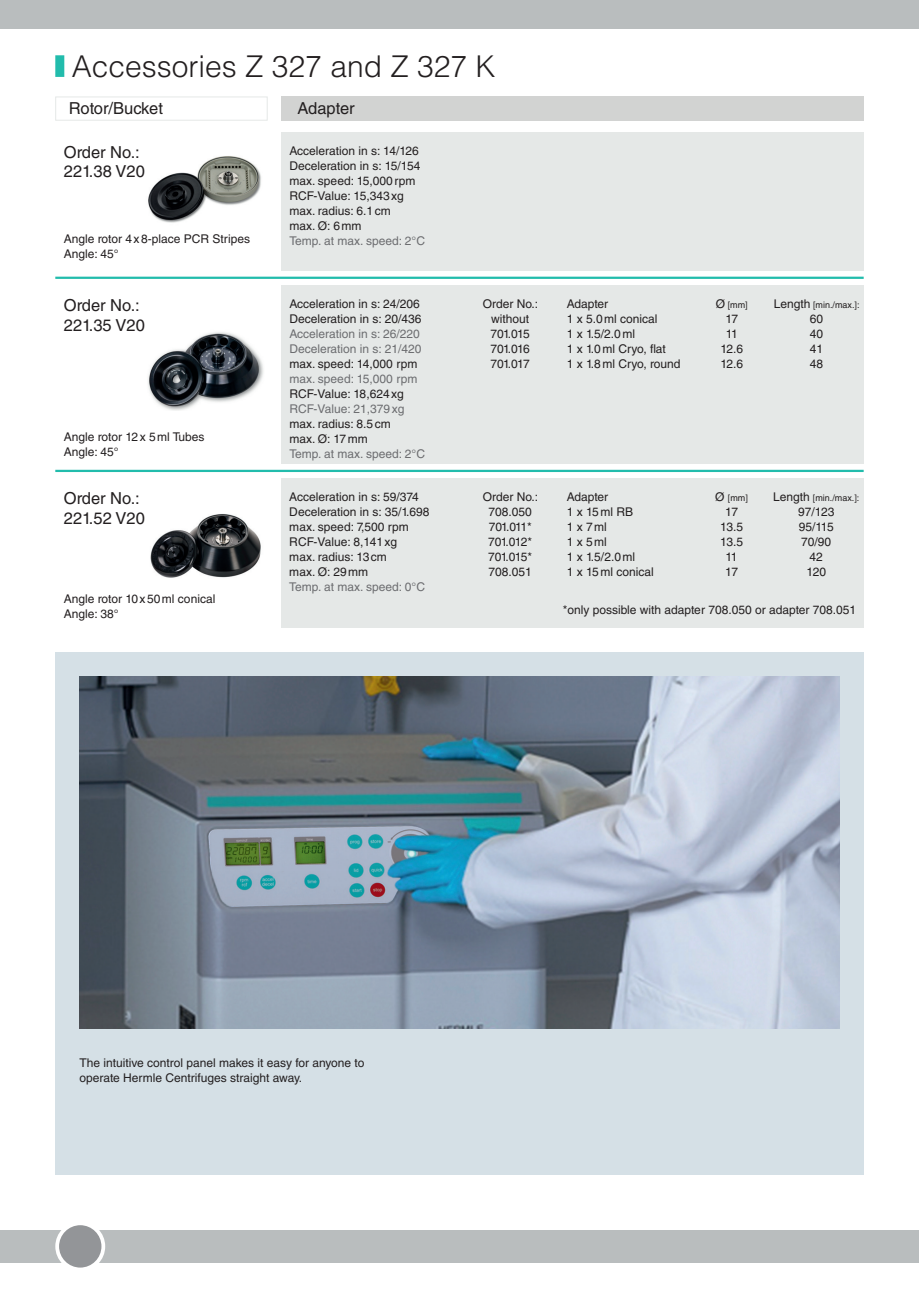
<style>
.page{position:relative;width:919px;height:1289px;background:#fff}
.page>*{position:absolute;margin:0;border:0;box-sizing:border-box;transform-origin:0 0}
.t1{font:300 30px "Helvetica LT Std";color:#231f20}
.t2{font:16.5px/19.5px "Helvetica LT Std";color:#231f20}
.t3{font:12px/15px "Helvetica LT Std";color:#231f20}
.t4{font:12px/15px "Helvetica LT Std";color:#6c6d70}
.t5{font:9px "Helvetica LT Std";color:#231f20}
.s1{font-size:12px}
</style>
<div class="page">
<div style="left:0;top:0;width:918px;height:28px;background:#b9bdbe"></div>
<div style="left:281px;top:132px;width:582px;height:138px;background:#e5e8e7"></div>
<div style="left:281px;top:285px;width:582px;height:178px;background:#e5e8e7"></div>
<div style="left:281px;top:478px;width:582px;height:150px;background:#e5e8e7"></div>
<div style="left:0;top:1229px;width:918px;height:33px;background:#b9bdbe"></div>
<div style="left:57px;top:1223px;width:46px;height:46px;background:#939598;border-radius:50%"></div>
<div style="left:55px;top:1221px;width:50px;height:50px;border:4px solid #fff;border-radius:50%"></div>
<div style="left:55px;top:652px;width:808px;height:522px;background:#d5e0e6"></div>
<img style="left:150px;top:514px;width:111px;height:64px">
<img style="left:148px;top:332px;width:116px;height:79px">
<img style="left:79px;top:676px;width:760px;height:352px">
<img style="left:148px;top:156px;width:113px;height:67px">
<hr style="left:55px;top:277px;width:808px;height:2px;background:#22bcac">
<hr style="left:55px;top:470px;width:808px;height:2px;background:#22bcac">
<div style="left:281px;top:97px;width:582px;height:24px;background:#d2d3d2"></div>
<div style="left:55px;top:97px;width:212px;height:24px;border:1px solid #e5e8e7"></div>
<div style="left:55px;top:55px;width:9px;height:22px;background:#22bcac"></div>
<h1 class="t1" style="left:72px;top:48px;width:425px">Accessories Z 327 and Z 327 K</h1>
<h2 class="t2" style="left:69px;top:98px;width:96px">Rotor/Bucket</h2>
<h2 class="t2" style="left:297px;top:98px;width:59px">Adapter</h2>
<h2 class="t2" style="left:64px;top:142px;width:83px">Order No.:<br>221.38 V20</h2>
<p class="t3" style="left:289px;top:143px;width:133px">Acceleration in s: 14/126<br>Deceleration in s: 15/154 max. speed: 15,000rpm<br>RCF-Value: 15,343xg max. radius: 6.1cm<br>max. Ø: 6mm</p>
<p class="t3" style="left:64px;top:231px;width:188px">Angle rotor 4x8-place PCR Stripes</p>
<p class="t4" style="left:289px;top:233px;width:137px">Temp. at max. speed: 2°C</p>
<p class="t3" style="left:64px;top:246px;width:56px">Angle: 45°</p>
<h2 class="t2" style="left:64px;top:295px;width:83px">Order No.:<br>221.35 V20</h2>
<p class="t3" style="left:289px;top:296px;width:134px">Acceleration in s: 24/206<br>Deceleration in s: 20/436</p>
<p class="t4" style="left:289px;top:326px;width:134px">Acceleration in s: 26/220<br>Deceleration in s: 21/420</p>
<p class="t3" style="left:289px;top:356px;width:129px">max. speed: 14,000 rpm</p>
<p class="t4" style="left:289px;top:371px;width:129px">max. speed: 15,000 rpm</p>
<p class="t3" style="left:289px;top:386px;width:116px">RCF-Value: 18,624xg</p>
<p class="t4" style="left:289px;top:401px;width:116px">RCF-Value: 21,379xg</p>
<p class="t3" style="left:289px;top:416px;width:103px">max. radius: 8.5cm max. Ø: 17mm</p>
<p class="t4" style="left:289px;top:446px;width:137px">Temp. at max. speed: 2°C</p>
<p class="t3" style="left:64px;top:429px;width:142px">Angle rotor 12x 5ml Tubes<br>Angle: 45°</p>
<h2 class="t2" style="left:64px;top:488px;width:83px">Order No.:<br>221.52 V20</h2>
<p class="t3" style="left:289px;top:489px;width:142px">Acceleration in s: 59/374<br>Deceleration in s: 35/1.698 max. speed: 7,500 rpm<br>RCF-Value: 8,141xg<br>max. radius: 13cm<br>max. Ø: 29mm</p>
<p class="t4" style="left:289px;top:579px;width:137px">Temp. at max. speed: 0°C</p>
<p class="t3" style="left:64px;top:591px;width:153px">Angle rotor 10x50ml conical<br>Angle: 38°</p>
<p class="t3" style="left:483px;top:296px;width:57px;text-align:center">Order No.: without<br>701.015<br>701.016<br>701.017</p>
<p class="t3" style="left:566px;top:296px;width:115px">Adapter<br>1 x 5.0ml conical<br>1 x 1.5/2.0ml<br>1 x 1.0ml Cryo, flat<br>1 x 1.8ml Cryo, round</p>
<p class="t5" style="left:715px;top:299px;width:33px"><span class="s1">Ø</span> [mm]</p>
<p class="t3" style="left:720px;top:311px;width:24px;text-align:center">17<br>11<br>12.6<br>12.6</p>
<p class="t5" style="left:773px;top:299px;width:87px"><span class="s1">Length</span> [min./max.]:</p>
<p class="t3" style="left:809px;top:311px;width:15px;text-align:justify">60<br>40<br>41<br>48</p>
<p class="t3" style="left:483px;top:489px;width:57px;text-align:center">Order No.:<br>708.050<br>701.011*<br>701.012*<br>701.015*<br>708.051</p>
<p class="t3" style="left:566px;top:489px;width:89px">Adapter<br>1 x 15ml RB<br>1 x 7ml<br>1 x 5ml<br>1 x 1.5/2.0ml<br>1 x 15ml conical</p>
<p class="t5" style="left:715px;top:492px;width:34px"><span class="s1">Ø</span> [mm]</p>
<p class="t3" style="left:720px;top:504px;width:24px;text-align:center">17<br>13.5<br>13.5<br>11<br>17</p>
<p class="t5" style="left:773px;top:492px;width:88px"><span class="s1">Length</span> [min./max.]:</p>
<p class="t3" style="left:798px;top:504px;width:38px;text-align:center">97/123<br>95/115<br>70/90<br>42<br>120</p>
<p class="t3" style="left:563px;top:602px;width:295px">*only possible with adapter 708.050 or adapter 708.051</p>
<p class="t3" style="left:79px;top:1055px;width:286px">The intuitive control panel makes it easy for anyone to operate Hermle Centrifuges straight away.</p>
</div>
